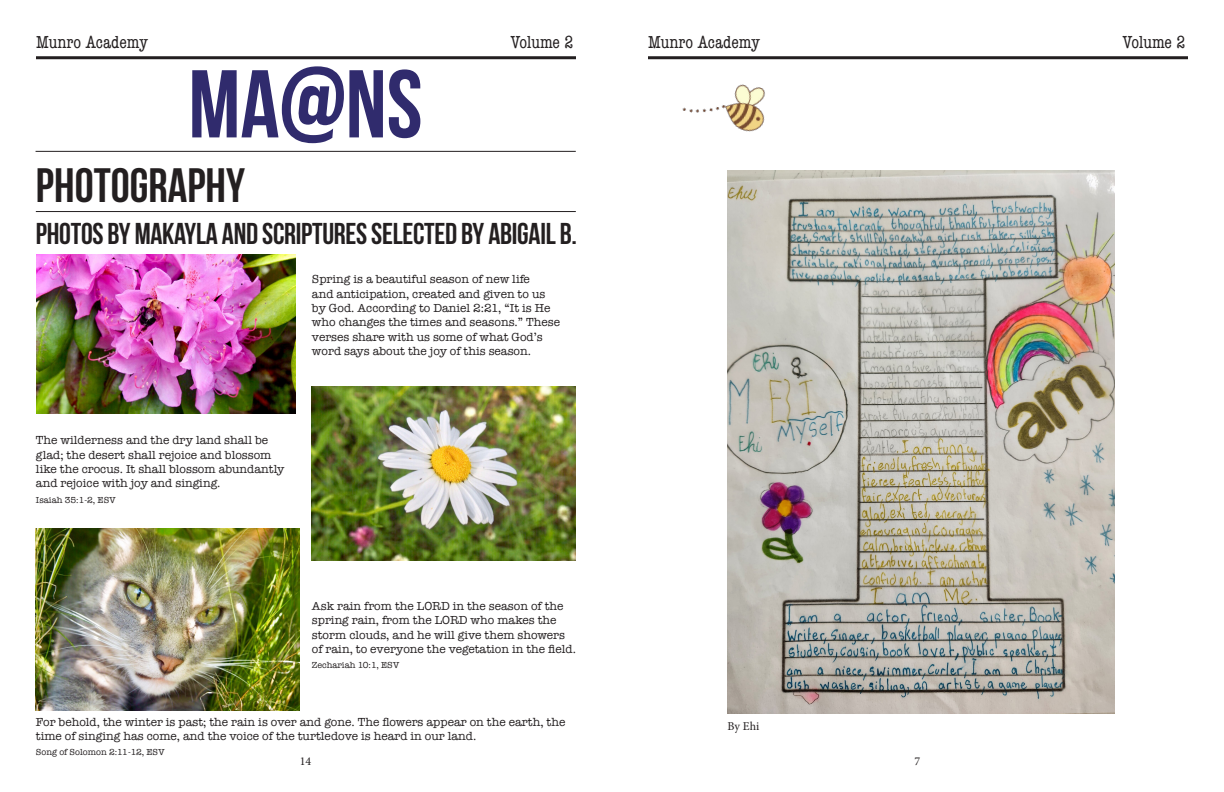
<style>
.page{position:relative;width:1224px;height:792px;background:#fff}
.page>*{position:absolute;margin:0;border:0;box-sizing:border-box;transform-origin:0 0}
.t1{font:700 96px "Bebas Neue";color:#302b6d}
.t2{font:700 48px "Bebas Neue";color:#231f20}
.t3{font:700 30px "Bebas Neue";letter-spacing:-.01em;color:#231f20}
.t4{font:condensed 18px "American Typewriter";color:#231f20}
.t5{font:12px/14.4px "American Typewriter";color:#231f20}
.t6{font:12px "Minion Pro";color:#231f20}
.t7{font:9px "American Typewriter";color:#231f20}
</style>
<div class="page">
<hr style="left:36px;top:56px;width:540px;height:3px;background:#231f20">
<hr style="left:648px;top:56px;width:540px;height:3px;background:#231f20">
<hr style="left:36px;top:151px;width:540px;height:1px;background:#231f20">
<img style="left:36px;top:254px;width:260px;height:160px">
<img style="left:312px;top:386px;width:264px;height:175px">
<img style="left:36px;top:528px;width:264px;height:182px">
<hr style="left:36px;top:211px;width:540px;height:1px;background:#231f20">
<img style="left:728px;top:171px;width:387px;height:542px">
<img style="left:665px;top:56px;width:126px;height:76px">
<p class="t4" style="left:36px;top:29px;width:113px">Munro Academy</p>
<p class="t4" style="left:511px;top:29px;width:64px">Volume 2</p>
<p class="t4" style="left:648px;top:29px;width:113px">Munro Academy</p>
<p class="t4" style="left:1123px;top:29px;width:64px">Volume 2</p>
<p class="t1" style="left:189px;top:52px;width:236px">MA@NS</p>
<p class="t2" style="left:36px;top:159px;width:211px">PHOTOGRAPHY</p>
<p class="t3" style="left:36px;top:217px;width:543px">PHOTOS BY MAKAYLA AND SCRIPTURES SELECTED BY ABIGAIL B.</p>
<p class="t5" style="left:312px;top:272px;width:250px">Spring is a beautiful season of new life<br>and anticipation, created and given to us by God. According to Daniel 2:21, “It is He who changes the times and seasons.” These verses share with us some of what God’s word says about the joy of this season.</p>
<p class="t5" style="left:36px;top:433px;width:250px">The wilderness and the dry land shall be glad; the desert shall rejoice and blossom like the crocus. It shall blossom abundantly and rejoice with joy and singing.</p>
<p class="t7" style="left:36px;top:493px;width:81px">Isaiah 35:1-2, ESV</p>
<p class="t5" style="left:312px;top:598px;width:265px">Ask rain from the LORD in the season of the spring rain, from the LORD who makes the storm clouds, and he will give them showers of rain, to everyone the vegetation in the field.</p>
<p class="t7" style="left:312px;top:658px;width:89px">Zechariah 10:1, ESV</p>
<p class="t5" style="left:36px;top:714px;width:531px">For behold, the winter is past; the rain is over and gone. The flowers appear on the earth, the time of singing has come, and the voice of the turtledove is heard in our land.</p>
<p class="t7" style="left:36px;top:745px;width:130px">Song of Solomon 2:11-12, ESV</p>
<p class="t6" style="left:728px;top:718px;width:33px">By Ehi</p>
<p class="t6" style="left:300px;top:754px;width:13px">14</p>
<p class="t6" style="left:915px;top:753px;width:7px">7</p>
</div>
